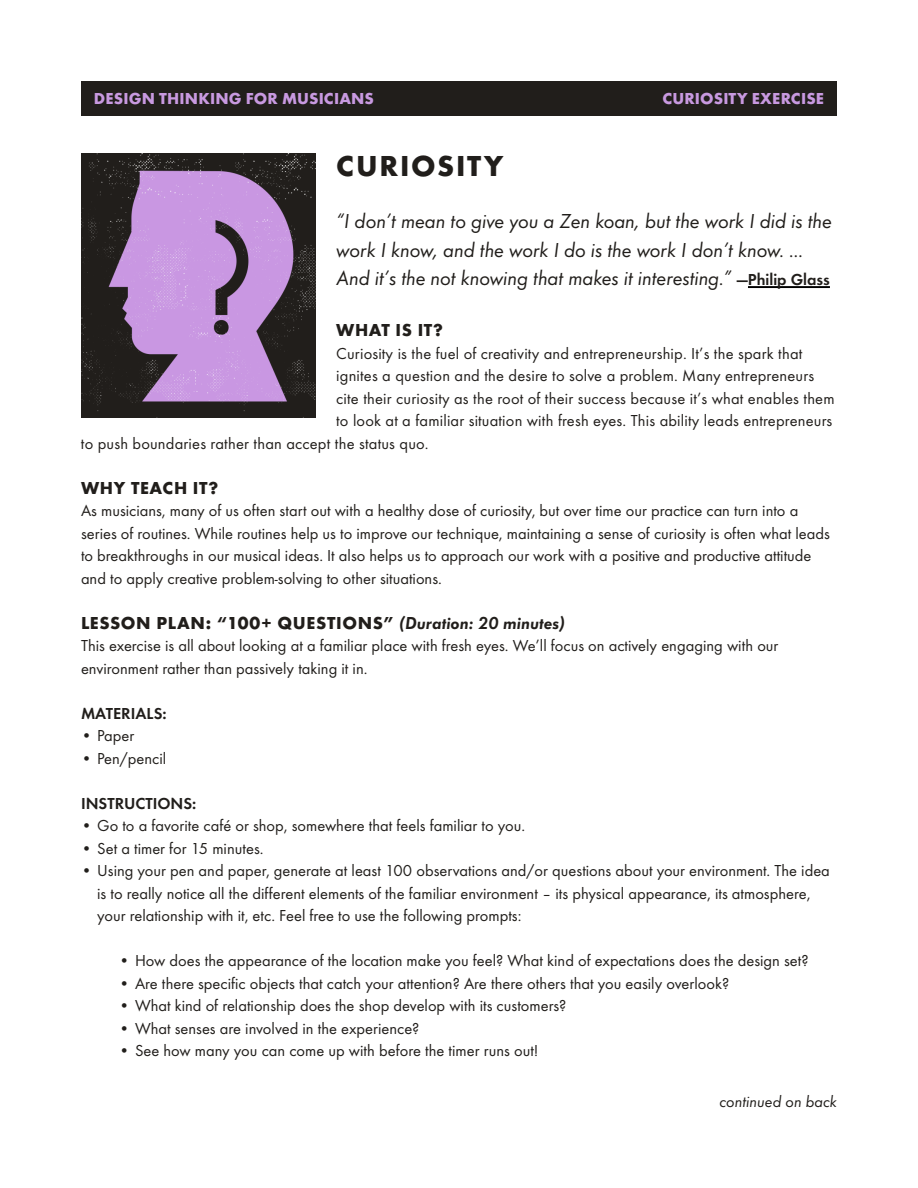
<style>
.page{position:relative;width:918px;height:1188px;background:#fff}
.page>*{position:absolute;margin:0;border:0;box-sizing:border-box;transform-origin:0 0}
.t1{font:800 30px "Function LH";letter-spacing:.06em;color:#211e1b}
.t2{font:italic 21px/28.5px "Function";letter-spacing:-.005em;color:#211e1b}
.t3{font:800 18px "Function LH";letter-spacing:.035em;color:#211e1b}
.t4{font:16.5px/22.5px "Function";color:#211e1b}
.t5{font:800 16.5px "Function LH";letter-spacing:.01em;color:#c899e0}
.t6{font:700 16.5px "Function";color:#211e1b}
.t7{font:italic 16.5px "Function";color:#211e1b}
.s1{font-weight:700;font-style:normal;font-size:16.5px}
.s2{font-family:"Function";font-weight:700;font-style:italic}
</style>
<div class="page">
<hr style="left:748px;top:286px;width:82px;height:2px;background:#000">
<div style="left:81px;top:81px;width:756px;height:35px;background:#211e1b"></div>
<img style="left:81px;top:153px;width:235px;height:264px">
<p class="t5" style="left:94px;top:89px;width:282px">DESIGN THINKING FOR MUSICIANS</p>
<p class="t5" style="left:662px;top:89px;width:163px">CURIOSITY EXERCISE</p>
<h1 class="t1" style="left:336px;top:148px;width:168px">CURIOSITY</h1>
<p class="t2" style="left:336px;top:207px;width:497px">“I don’t mean to give you a Zen koan, but the work I did is the work I know, and the work I do is the work I don’t know. …<br>And it’s the not knowing that makes it interesting.” <span class="s1">—Philip Glass</span></p>
<p class="t3" style="left:336px;top:320px;width:108px">WHAT IS IT?</p>
<p class="t4" style="left:336px;top:342px;width:468px">Curiosity is the fuel of creativity and entrepreneurship. It’s the spark that</p>
<p class="t4" style="left:336px;top:365px;width:479px">ignites a question and the desire to solve a problem. Many entrepreneurs</p>
<p class="t4" style="left:336px;top:387px;width:500px">cite their curiosity as the root of their success because it’s what enables them</p>
<p class="t4" style="left:336px;top:410px;width:498px">to look at a familiar situation with fresh eyes. This ability leads entrepreneurs</p>
<p class="t4" style="left:81px;top:432px;width:349px">to push boundaries rather than accept the status quo.</p>
<p class="t3" style="left:81px;top:477px;width:139px">WHY TEACH IT?</p>
<p class="t4" style="left:81px;top:500px;width:750px">As musicians, many of us often start out with a healthy dose of curiosity, but over time our practice can turn into a series of routines. While routines help us to improve our technique, maintaining a sense of curiosity is often what leads to breakthroughs in our musical ideas. It also helps us to approach our work with a positive and productive attitude and to apply creative problem-solving to other situations.</p>
<p class="t3" style="left:81px;top:612px;width:486px">LESSON PLAN: “100+ QUESTIONS” <span class="s2">(Duration: 20 minutes)</span></p>
<p class="t4" style="left:81px;top:635px;width:699px">This exercise is all about looking at a familiar place with fresh eyes. We’ll focus on actively engaging with our environment rather than passively taking it in.</p>
<p class="t6" style="left:81px;top:704px;width:87px">MATERIALS:</p>
<p class="t4" style="left:81px;top:725px;width:55px">• Paper</p>
<p class="t4" style="left:81px;top:747px;width:87px">• Pen/pencil</p>
<p class="t6" style="left:81px;top:794px;width:117px">INSTRUCTIONS:</p>
<p class="t4" style="left:81px;top:815px;width:446px">• Go to a favorite café or shop, somewhere that feels familiar to you.</p>
<p class="t4" style="left:81px;top:837px;width:184px">• Set a timer for 15 minutes.</p>
<p class="t4" style="left:97px;top:860px;width:734px;text-indent:-16px">• Using your pen and paper, generate at least 100 observations and/or questions about your environment. The idea is to really notice all the different elements of the familiar environment – its physical appearance, its atmosphere, your relationship with it, etc. Feel free to use the following prompts:</p>
<p class="t4" style="left:119px;top:950px;width:691px">• How does the appearance of the location make you feel? What kind of expectations does the design set?</p>
<p class="t4" style="left:119px;top:972px;width:612px">• Are there specific objects that catch your attention? Are there others that you easily overlook?</p>
<p class="t4" style="left:119px;top:995px;width:449px">• What kind of relationship does the shop develop with its customers?</p>
<p class="t4" style="left:119px;top:1017px;width:302px">• What senses are involved in the experience?</p>
<p class="t4" style="left:119px;top:1040px;width:421px">• See how many you can come up with before the timer runs out!</p>
<p class="t7" style="left:720px;top:1092px;width:119px">continued on back</p>
</div>
